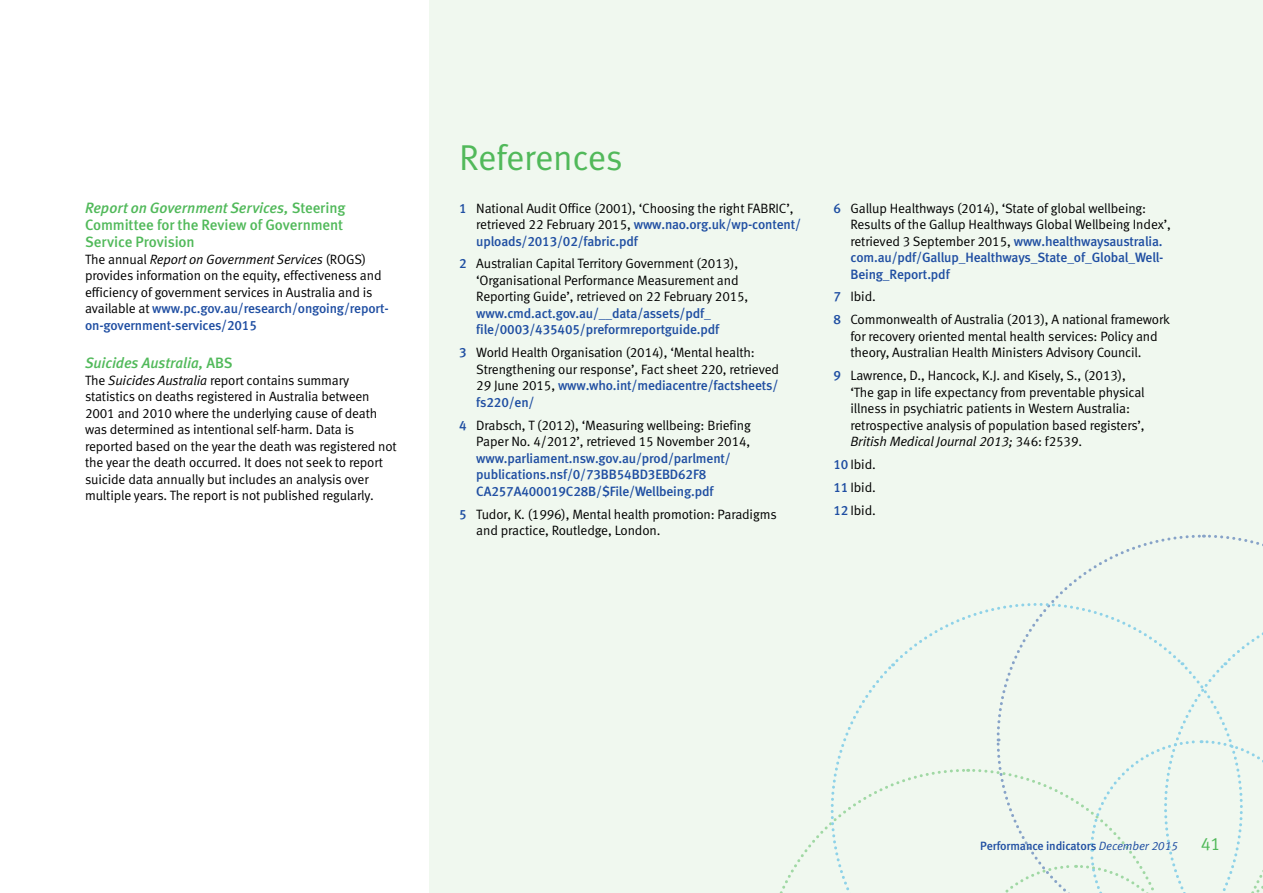
<style>
.page{position:relative;width:1263px;height:893px;background:#fff}
.page>*{position:absolute;margin:0;border:0;box-sizing:border-box;transform-origin:0 0}
.t1{font:36px "Meta Normal LF";letter-spacing:-.015em;color:#51b95a}
.t2{font:18px "Meta Normal LF";color:#51b95a}
.t3{font:15px/17.2px "Meta Medium LF";letter-spacing:-.01em;color:#51b95a}
.t4{font:italic 15px "Meta Medium LF";letter-spacing:-.005em;color:#51b95a}
.t5{font:13.5px/16.5px "Meta Normal LF";letter-spacing:-.01em;color:#000}
.t6{font:13.5px/16.5px "Meta Medium LF";letter-spacing:-.01em;color:#1f4ea2}
.t7{font:12px "Meta Medium LF";letter-spacing:-.01em;color:#1f4ea2}
.s1{font-style:italic}
.s2{font-family:"Meta Normal LF";color:#000}
.s3{font-style:normal}
.s4{font-family:"Meta Medium LF";color:#1f4ea2}
.s5{font-family:"Meta Normal LF";font-style:italic}
</style>
<div class="page">
<div style="left:429px;top:0;width:834px;height:893px;background:#f0f8ef"></div>
<svg style="left:779px;top:534px;width:484px;height:359px"></svg>
<p class="t3" style="left:85px;top:199px;width:262px"><span class="s1">Report on Government Services,</span> Steering<br>Committee for the Review of Government<br>Service Provision</p>
<p class="t5" style="left:85px;top:251px;width:298px">The annual <span class="s1">Report on Government Services</span> (ROGS) provides information on the equity, effectiveness and efficiency of government services in Australia and is</p>
<p class="t6" style="left:85px;top:300px;width:305px"><span class="s2">available at</span> www.pc.gov.au/research/ongoing/report&shy;on-government-services/2015</p>
<p class="t4" style="left:85px;top:354px;width:149px">Suicides Australia, <span class="s3">ABS</span></p>
<p class="t5" style="left:85px;top:372px;width:313px">The <span class="s1">Suicides Australia</span> report contains summary statistics on deaths registered in Australia between 2001 and 2010 where the underlying cause of death was determined as intentional self-harm. Data is reported based on the year the death was registered not the year the death occurred. It does not seek to report suicide data annually but includes an analysis over multiple years. The report is not published regularly.</p>
<h1 class="t1" style="left:459px;top:137px;width:165px">References</h1>
<p class="t5" style="left:459px;top:200px;width:336px"><span class="s4">1</span> National Audit Office (2001), ‘Choosing the right FABRIC’,</p>
<p class="t6" style="left:476px;top:216px;width:326px"><span class="s2">retrieved 22 February 2015,</span> www.nao.org.uk/wp-content/ uploads/2013/02/fabric.pdf</p>
<p class="t5" style="left:476px;top:255px;width:274px;text-indent:-17px"><span class="s4">2</span> Australian Capital Territory Government (2013), ‘Organisational Performance Measurement and<br>Reporting Guide’, retrieved on 22 February 2015,</p>
<p class="t6" style="left:476px;top:305px;width:244px">www.cmd.act.gov.au/__data/assets/pdf_ file/0003/435405/preformreportguide.pdf</p>
<p class="t5" style="left:476px;top:344px;width:304px;text-indent:-17px"><span class="s4">3</span> World Health Organisation (2014), ‘Mental health:<br>Strengthening our response’, Fact sheet 220, retrieved</p>
<p class="t6" style="left:476px;top:377px;width:304px"><span class="s2">29 June 2015,</span> www.who.int/mediacentre/factsheets/ fs220/en/</p>
<p class="t5" style="left:459px;top:417px;width:293px;text-align:right"><span class="s4">4</span> Drabsch, T (2012), ‘Measuring wellbeing: Briefing<br>Paper No. 4/2012’, retrieved 15 November 2014,</p>
<p class="t6" style="left:476px;top:450px;width:256px">www.parliament.nsw.gov.au/prod/parlment/ publications.nsf/0/73BB54BD3EBD62F8<br>CA257A400019C28B/$File/Wellbeing.pdf</p>
<p class="t5" style="left:476px;top:505px;width:302px;text-indent:-17px"><span class="s4">5</span> Tudor, K. (1996), Mental health promotion: Paradigms and practice, Routledge, London.</p>
<p class="t5" style="left:850px;top:199px;width:322px;text-indent:-17px"><span class="s4">6</span> Gallup Healthways (2014), ‘State of global wellbeing:<br>Results of the Gallup Healthways Global Wellbeing Index’, retrieved 3 September 2015, <span class="s4">www.healthwaysaustralia.</span></p>
<p class="t6" style="left:850px;top:249px;width:315px">com.au/pdf/Gallup_Healthways_State_of_Global_Well-<br>Being_Report.pdf</p>
<p class="t5" style="left:833px;top:285px;width:338px;line-height:23px"><span class="s4">7</span> Ibid.<br><span class="s4">8</span> Commonwealth of Australia (2013), A national framework</p>
<p class="t5" style="left:850px;top:328px;width:309px">for recovery oriented mental health services: Policy and theory, Australian Health Ministers Advisory Council.</p>
<p class="t5" style="left:850px;top:367px;width:296px;text-indent:-17px"><span class="s4">9</span> Lawrence, D., Hancock, K.J. and Kisely, S., (2013), ‘The gap in life expectancy from preventable physical illness in psychiatric patients in Western Australia: retrospective analysis of population based registers’, <span class="s1">British Medical Journal 2013;</span> 346: f2539.</p>
<p class="t5" style="left:833px;top:453px;width:44px;line-height:23px;text-align:justify"><span class="s4">10</span> Ibid.<br><span class="s4">11</span> Ibid.<br><span class="s4">12</span> Ibid.</p>
<p class="t7" style="left:980px;top:839px;width:199px">Performance indicators <span class="s5">December 2015</span></p>
<h2 class="t2" style="left:1201px;top:834px;width:21px">41</h2>
</div>
